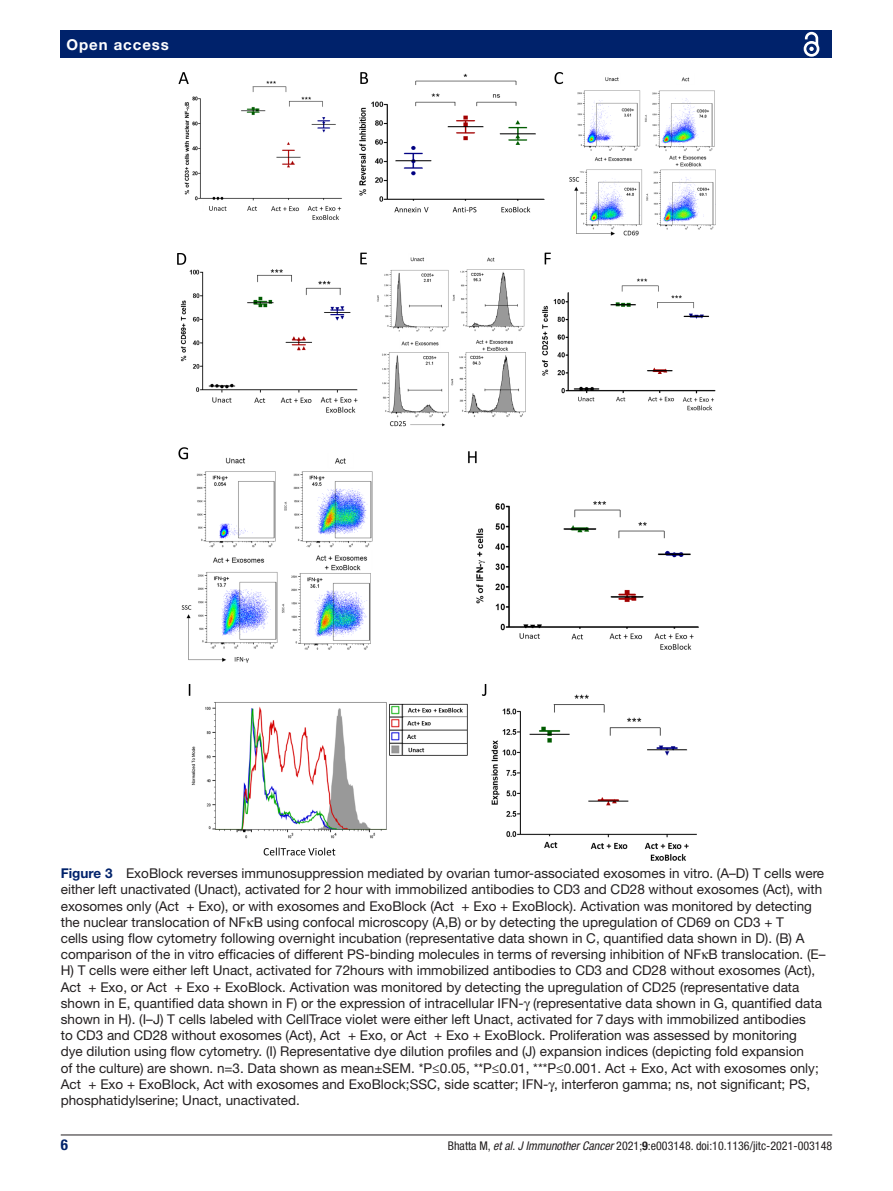
<style>
.page{position:relative;width:893px;height:1191px;background:#fff}
.page>*{position:absolute;margin:0;border:0;box-sizing:border-box;transform-origin:0 0}
.t1{font:700 15px "Helvetica Neue LT Std";letter-spacing:.065em;color:#fff}
.t2{font:700 condensed 15px "Helvetica Neue LT Std";color:#00226b}
.t3{font:13.5px/16.2px "Helvetica Neue LT Std";color:#231f20}
.t4{font:condensed 12px "Helvetica Neue LT Std";color:#231f20}
.s1{font-weight:700;color:#00226b}
.s2{font-style:italic}
.s3{font-weight:700}
</style>
<div class="page">
<hr style="left:61px;top:1134px;width:771px;height:1px;background:#231f20">
<div style="left:61px;top:31px;width:771px;height:27px;background:#00226b"></div>
<svg style="left:803px;top:31px;width:17px;height:26px"></svg>
<img style="left:178px;top:73px;width:537px;height:787px">
<p class="t1" style="left:66px;top:35px;width:104px">Open access</p>
<p class="t3" style="left:61px;top:865px;width:766px"><span class="s1">Figure 3</span> ExoBlock reverses immunosuppression mediated by ovarian tumor-associated exosomes in vitro. (A–D) T cells were either left unactivated (Unact), activated for 2 hour with immobilized antibodies to CD3 and CD28 without exosomes (Act), with exosomes only (Act + Exo), or with exosomes and ExoBlock (Act + Exo + ExoBlock). Activation was monitored by detecting the nuclear translocation of NF B using confocal microscopy (A,B) or by detecting the upregulation of CD69 on CD3 + T<br>cells using flow cytometry following overnight incubation (representative data shown in C, quantified data shown in D). (B) A comparison of the in vitro efficacies of different PS-binding molecules in terms of reversing inhibition of NF B translocation. (E– H) T cells were either left Unact, activated for 72hours with immobilized antibodies to CD3 and CD28 without exosomes (Act), Act + Exo, or Act + Exo + ExoBlock. Activation was monitored by detecting the upregulation of CD25 (representative data shown in E, quantified data shown in F) or the expression of intracellular IFN- (representative data shown in G, quantified data shown in H). (I–J) T cells labeled with CellTrace violet were either left Unact, activated for 7days with immobilized antibodies<br>to CD3 and CD28 without exosomes (Act), Act + Exo, or Act + Exo + ExoBlock. Proliferation was assessed by monitoring<br>dye dilution using flow cytometry. (I) Representative dye dilution profiles and (J) expansion indices (depicting fold expansion<br>of the culture) are shown. n=3. Data shown as mean±SEM. *P≤0.05, **P≤0.01, ***P≤0.001. Act + Exo, Act with exosomes only; Act + Exo + ExoBlock, Act with exosomes and ExoBlock;SSC, side scatter; IFN- , interferon gamma; ns, not significant; PS, phosphatidylserine; Unact, unactivated.</p>
<p class="t2" style="left:61px;top:1135px;width:9px">6</p>
<p class="t4" style="left:448px;top:1138px;width:386px">Bhatta M, <span class="s2">et al</span>. <span class="s2">J Immunother Cancer</span> 2021;<span class="s3">9</span>:e003148. doi:10.1136/jitc-2021-003148</p>
</div>
